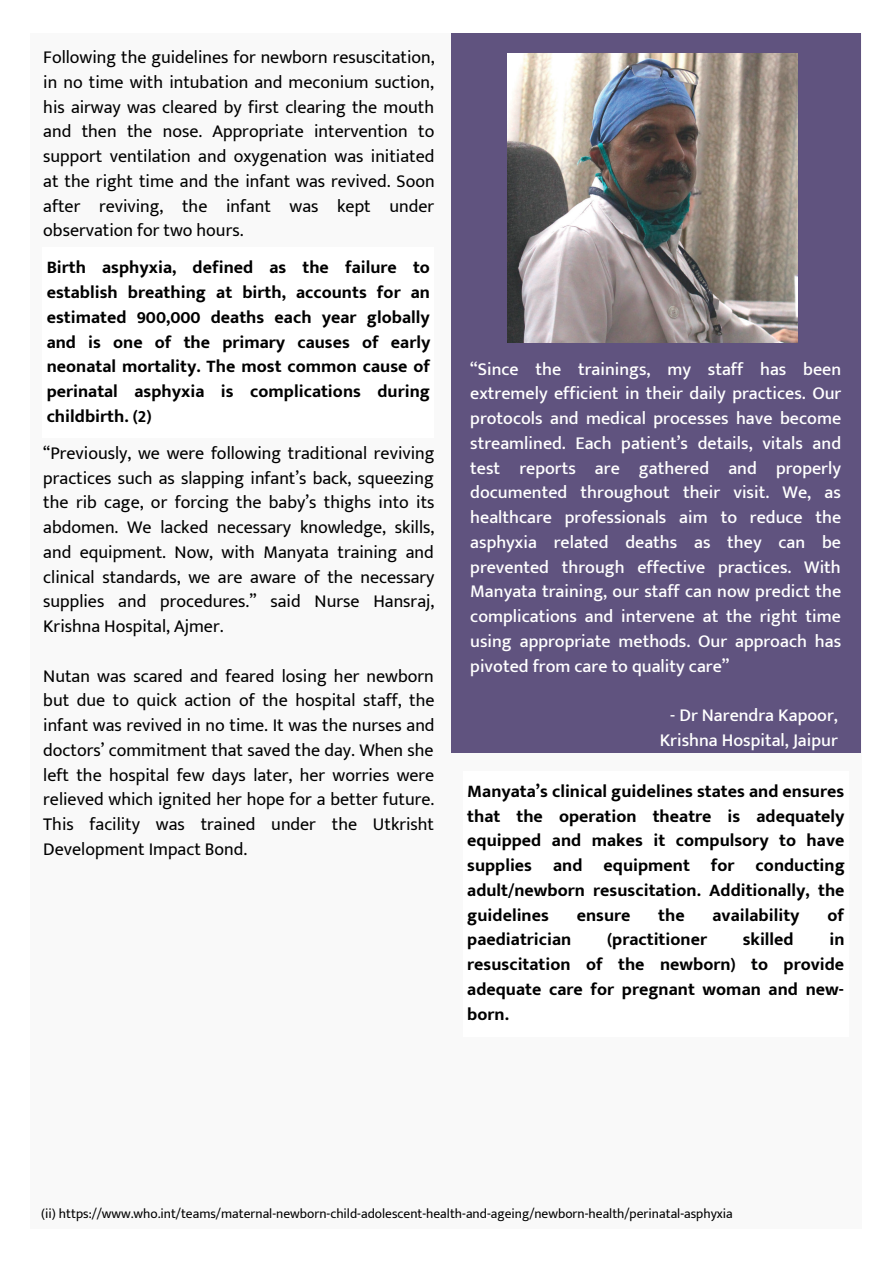
<style>
.page{position:relative;width:893px;height:1264px;background:#fff}
.page>*{position:absolute;margin:0;border:0;box-sizing:border-box;transform-origin:0 0}
.t1{font:18px/24.8px "Mukta";color:#000;text-align:justify}
.t2{font:700 18px/24.8px "Mukta Mahee";color:#000;text-align:justify}
.t3{font:500 18px/24.8px "Mukta Mahee";color:#fff;text-align:justify}
.t4{font:13.5px "Mukta";color:#000}
</style>
<div class="page">
<div style="left:31px;top:34px;width:831px;height:1194px;background:#f9f9f9"></div>
<div style="left:463px;top:771px;width:385px;height:265px;background:#fff"></div>
<div style="left:451px;top:34px;width:409px;height:719px;background:#60537f"></div>
<img style="left:507px;top:53px;width:290px;height:290px">
<div style="left:43px;top:247px;width:391px;height:191px;background:#fff"></div>
<p class="t1" style="left:43px;top:45px;width:393px">Following the guidelines for newborn resuscitation, in no time with intubation and meconium suction, his airway was cleared by first clearing the mouth and then the nose. Appropriate intervention to support ventilation and oxygenation was initiated at the right time and the infant was revived. Soon after reviving, the infant was kept under observation for two hours.</p>
<p class="t2" style="left:47px;top:255px;width:385px">Birth asphyxia, defined as the failure to establish breathing at birth, accounts for an estimated 900,000 deaths each year globally and is one of the primary causes of early neonatal mortality. The most common cause of perinatal asphyxia is complications during childbirth. (2)</p>
<p class="t1" style="left:43px;top:440px;width:393px">“Previously, we were following traditional reviving practices such as slapping infant’s back, squeezing the rib cage, or forcing the baby’s thighs into its abdomen. We lacked necessary knowledge, skills, and equipment. Now, with Manyata training and clinical standards, we are aware of the necessary supplies and procedures.” said Nurse Hansraj, Krishna Hospital, Ajmer.</p>
<p class="t1" style="left:43px;top:663px;width:393px">Nutan was scared and feared losing her newborn but due to quick action of the hospital staff, the infant was revived in no time. It was the nurses and doctors’ commitment that saved the day. When she left the hospital few days later, her worries were relieved which ignited her hope for a better future.<br>This facility was trained under the Utkrisht Development Impact Bond.</p>
<p class="t3" style="left:470px;top:356px;width:372px">“Since the trainings, my staff has been extremely efficient in their daily practices. Our protocols and medical processes have become streamlined. Each patient’s details, vitals and test reports are gathered and properly documented throughout their visit. We, as healthcare professionals aim to reduce the asphyxia related deaths as they can be prevented through effective practices. With Manyata training, our staff can now predict the complications and intervene at the right time using appropriate methods. Our approach has pivoted from care to quality care”</p>
<p class="t3" style="left:670px;top:702px;width:169px">- Dr Narendra Kapoor,</p>
<p class="t3" style="left:659px;top:727px;width:180px">Krishna Hospital, Jaipur</p>
<p class="t2" style="left:467px;top:778px;width:379px">Manyata’s clinical guidelines states and ensures that the operation theatre is adequately equipped and makes it compulsory to have supplies and equipment for conducting adult/newborn resuscitation. Additionally, the guidelines</p>
<p class="t2" style="left:576px;top:902px;width:55px">ensure</p>
<p class="t2" style="left:658px;top:902px;width:28px">the</p>
<p class="t2" style="left:712px;top:902px;width:89px">availability</p>
<p class="t2" style="left:827px;top:902px;width:18px">of</p>
<p class="t2" style="left:467px;top:926px;width:378px;text-indent:362px">in resuscitation of the newborn) to provide adequate care for pregnant woman and new&shy;born.</p>
<p class="t2" style="left:467px;top:926px;width:106px">paediatrician</p>
<p class="t2" style="left:607px;top:926px;width:101px">(practitioner</p>
<p class="t2" style="left:742px;top:926px;width:53px">skilled</p>
<p class="t4" style="left:41px;top:1205px;width:693px">(ii) https://www.who.int/teams/maternal-newborn-child-adolescent-health-and-ageing/newborn-health/perinatal-asphyxia</p>
</div>
